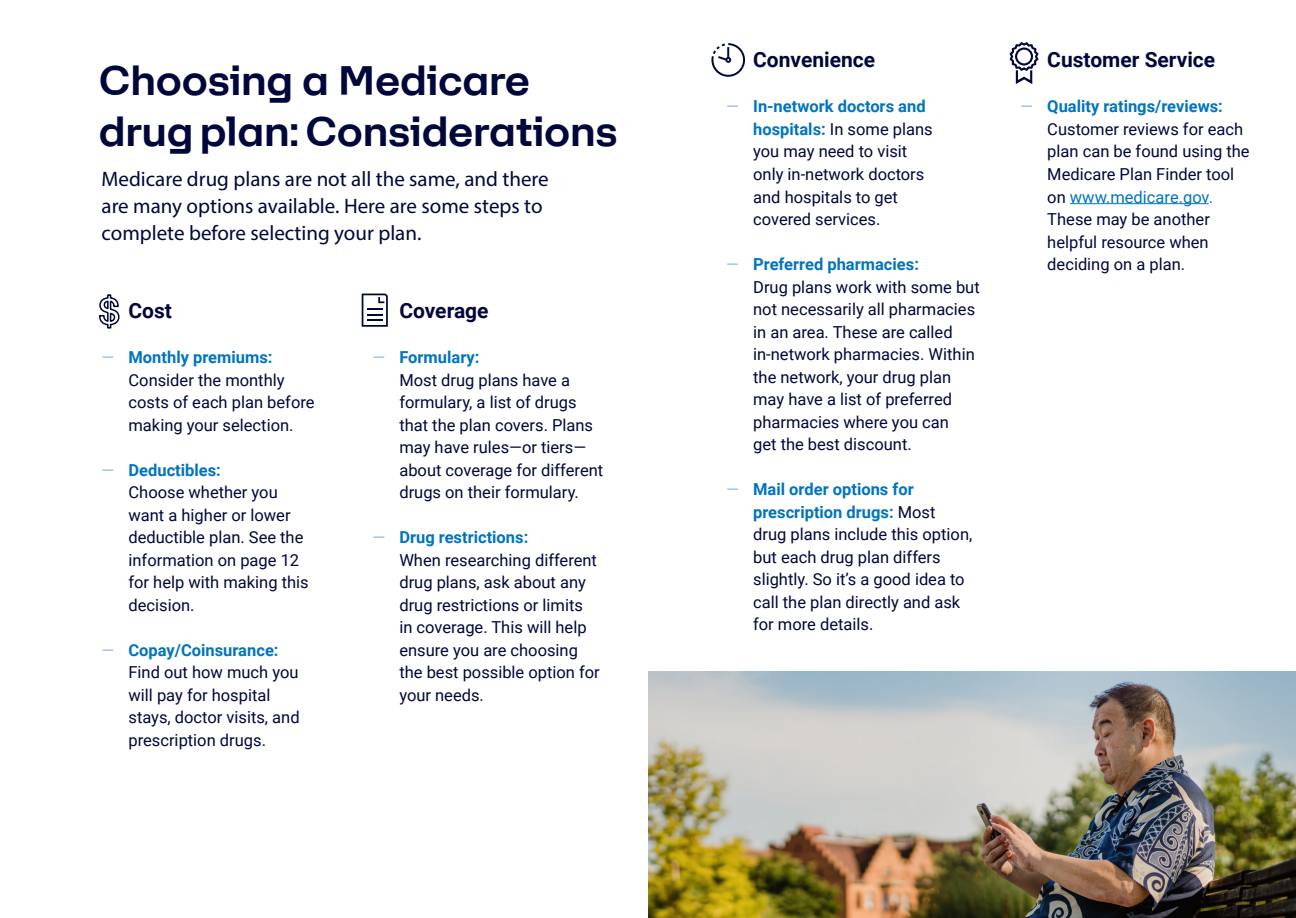
<style>
.page{position:relative;width:1296px;height:918px;background:#fff}
.page>*{position:absolute;margin:0;border:0;box-sizing:border-box;transform-origin:0 0}
.t1{font:700 45px/51px "F37 Lineca";letter-spacing:-.02em;color:#00073a}
.t2{font:21px/27px "Myriad Pro";color:#00073a}
.t3{font:700 21px "Roboto";color:#00073a}
.t4{font:16.5px/22.5px "Roboto";color:#00073a}
.s1{color:#95b7e1}
.s2{font-weight:700;color:#0074be}
.s3{color:#0074be}
</style>
<div class="page">
<hr style="left:1070px;top:203px;width:139px;height:1px;background:#0074be">
<svg style="left:98px;top:294px;width:22px;height:35px"></svg>
<svg style="left:711px;top:43px;width:34px;height:34px"></svg>
<svg style="left:1010px;top:42px;width:29px;height:42px"></svg>
<svg style="left:362px;top:294px;width:26px;height:33px"></svg>
<img style="left:648px;top:672px;width:648px;height:246px">
<h1 class="t1" style="left:99px;top:52px;width:521px">Choosing a Medicare drug plan: Considerations</h1>
<p class="t2" style="left:102px;top:165px;width:449px">Medicare drug plans are not all the same, and there are many options available. Here are some steps to complete before selecting your plan.</p>
<p class="t3" style="left:129px;top:296px;width:45px">Cost</p>
<p class="t4" style="left:129px;top:345px;width:188px;text-indent:-27px"><span class="s1">—</span> <span class="s2">Monthly premiums:<br></span>Consider the monthly costs of each plan before making your selection.</p>
<p class="t4" style="left:129px;top:458px;width:182px;text-indent:-27px"><span class="s1">—</span> <span class="s2">Deductibles:<br></span>Choose whether you want a higher or lower deductible plan. See the information on page 12 for help with making this decision.</p>
<p class="t4" style="left:129px;top:638px;width:173px;text-indent:-27px"><span class="s1">—</span> <span class="s2">Copay/Coinsurance:<br></span>Find out how much you will pay for hospital stays, doctor visits, and prescription drugs.</p>
<p class="t3" style="left:399px;top:296px;width:91px">Coverage</p>
<p class="t4" style="left:399px;top:345px;width:205px;text-indent:-27px"><span class="s1">—</span> <span class="s2">Formulary:<br></span>Most drug plans have a formulary, a list of drugs that the plan covers. Plans may have rules—or tiers— about coverage for different drugs on their formulary.</p>
<p class="t4" style="left:399px;top:525px;width:202px;text-indent:-27px"><span class="s1">—</span> <span class="s2">Drug restrictions:<br></span>When researching different drug plans, ask about any drug restrictions or limits in coverage. This will help ensure you are choosing the best possible option for your needs.</p>
<p class="t3" style="left:753px;top:45px;width:123px">Convenience</p>
<p class="t4" style="left:753px;top:95px;width:181px;text-indent:-27px"><span class="s1">—</span> <span class="s2">In-network doctors and hospitals:</span> In some plans you may need to visit only in-network doctors and hospitals to get covered services.</p>
<p class="t4" style="left:753px;top:252px;width:228px;text-indent:-27px"><span class="s1">—</span> <span class="s2">Preferred pharmacies:<br></span>Drug plans work with some but not necessarily all pharmacies in an area. These are called in-network pharmacies. Within the network, your drug plan may have a list of preferred pharmacies where you can<br>get the best discount.</p>
<p class="t4" style="left:753px;top:477px;width:221px;text-indent:-27px"><span class="s1">—</span> <span class="s2">Mail order options for prescription drugs:</span> Most drug plans include this option, but each drug plan differs slightly. So it’s a good idea to call the plan directly and ask for more details.</p>
<p class="t3" style="left:1047px;top:45px;width:169px">Customer Service</p>
<p class="t4" style="left:1047px;top:95px;width:204px;text-indent:-27px"><span class="s1">—</span> <span class="s2">Quality ratings/reviews:<br></span>Customer reviews for each plan can be found using the<br>Medicare Plan Finder tool on <span class="s3">www.medicare.gov.<br></span>These may be another helpful resource when deciding on a plan.</p>
</div>
